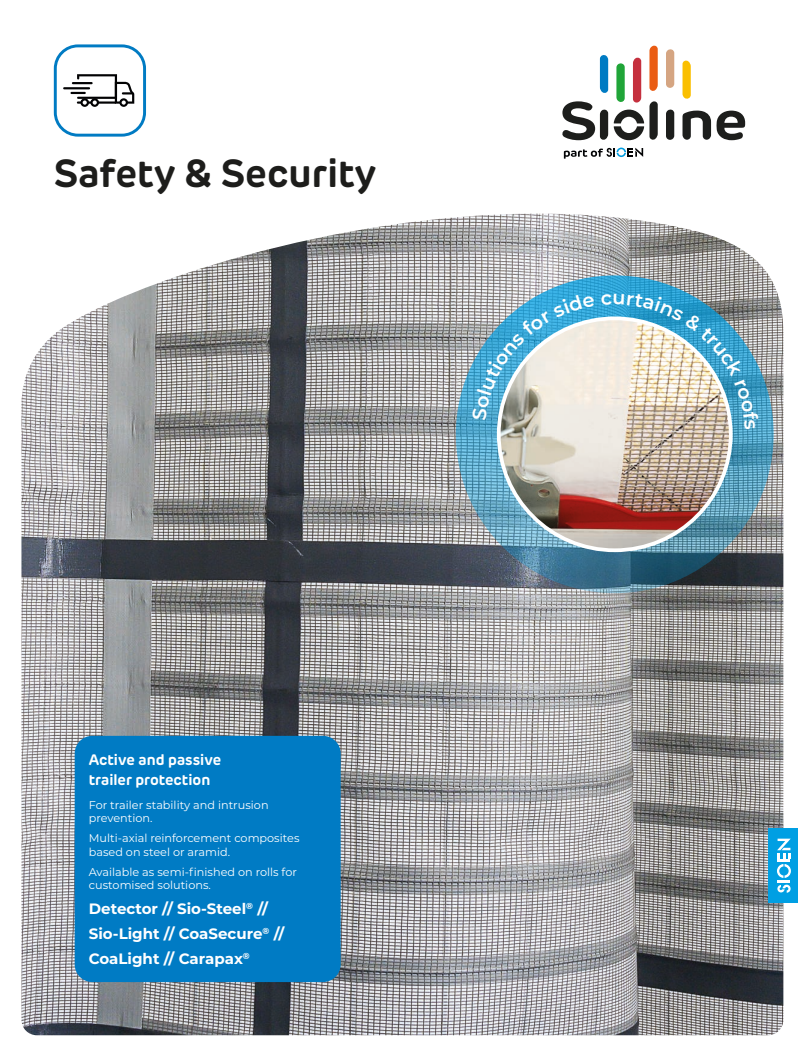
<style>
.page{position:relative;width:798px;height:1053px;background:#fff}
.page>*{position:absolute;margin:0;border:0;box-sizing:border-box;transform-origin:0 0}
.t1{font:700 38.75px "New Rubrik Edge";color:#1d1d1b}
.t2{font:700 15px/25px "Montserrat";color:#fff}
.t3{font:700 15px/20px "New Rubrik Edge";color:#fff}
.t4{font:11.25px/13.5px "Montserrat";color:#fff}
</style>
<div class="page">
<img style="left:21px;top:213px;width:762px;height:822px">
<svg style="left:455px;top:275px;width:318px;height:318px;background:#5395b2"></svg>
<svg style="left:54px;top:44px;width:92px;height:93px"></svg>
<svg style="left:682px;top:60px;width:8px;height:39px"></svg>
<svg style="left:666px;top:49px;width:8px;height:39px"></svg>
<svg style="left:563px;top:148px;width:80px;height:11px"></svg>
<svg style="left:716px;top:111px;width:28px;height:29px"></svg>
<svg style="left:682px;top:111px;width:28px;height:29px"></svg>
<svg style="left:666px;top:109px;width:8px;height:31px"></svg>
<svg style="left:562px;top:45px;width:95px;height:96px"></svg>
<img style="left:498px;top:318px;width:232px;height:232px;border-radius:116px">
<div style="left:768px;top:827px;width:29px;height:75px;background:#009fe3"></div>
<svg style="left:777px;top:838px;width:13px;height:54px"></svg>
<div style="left:75px;top:735px;width:265px;height:246px;background:#007bc4;border-radius:18px"></div>
<svg style="left:471px;top:294px;width:123px;height:126px;background:#97c1d0"></svg>
<img style="left:601px;top:293px;width:157px;height:137px">
<h1 class="t1" style="left:54px;top:149px;width:324px">Safety &amp; Security</h1>
<h2 class="t3" style="left:89px;top:749px;width:134px">Active and passive trailer protection</h2>
<p class="t4" style="left:89px;top:797px;width:181px">For trailer stability and intrusion prevention.</p>
<p class="t4" style="left:89px;top:831px;width:212px">Multi-axial reinforcement composites based on steel or aramid.</p>
<p class="t4" style="left:89px;top:864px;width:209px">Available as semi-finished on rolls for customised solutions.</p>
<h2 class="t2" style="left:89px;top:895px;width:197px">Detector // Sio-Steel<sup>®</sup> //<br>Sio-Light // CoaSecure<sup>®</sup> //<br>CoaLight // Carapax<sup>®</sup></h2>
</div>
